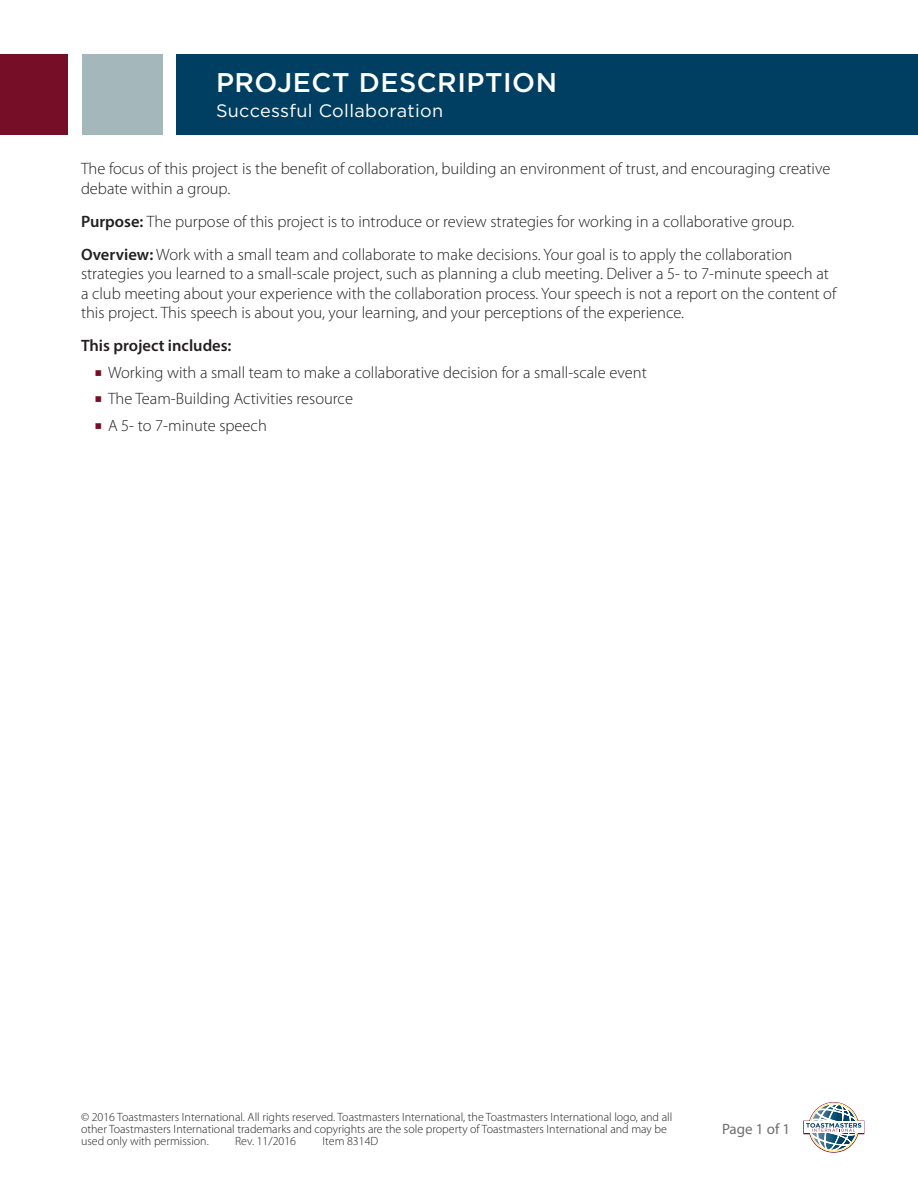
<style>
.page{position:relative;width:918px;height:1188px;background:#fff}
.page>*{position:absolute;margin:0;border:0;box-sizing:border-box;transform-origin:0 0}
.Form_Header{font:500 27px "Gotham";letter-spacing:.02em;color:#fff}
.Form_Subheader{font:18px "Gotham";letter-spacing:.02em;color:#fff}
.Body{font:300 16.5px/19.5px "Myriad Pro";color:#231f20}
.Body-2{font:600 16.5px "Myriad Pro";color:#231f20}
.t1{font:15px "Myriad Pro";color:#6c6d70}
.t2{font:300 12px/12px "Myriad Pro";color:#231f20}
.s1{font-weight:600}
.s2{font-family:"Minion Pro";font-weight:700;font-stretch:condensed;font-size:19.5px;color:#770e28}
</style>
<div class="page">
<svg style="left:803px;top:1102px;width:61px;height:51px"></svg>
<div style="left:82px;top:54px;width:81px;height:81px;background:#a4b7ba"></div>
<div style="left:176px;top:54px;width:742px;height:81px;background:#003f61"></div>
<div style="left:0;top:54px;width:68px;height:81px;background:#770e28"></div>
<p class="Form_Header" style="left:216px;top:65px;width:343px">PROJECT DESCRIPTION</p>
<p class="Form_Subheader" style="left:216px;top:99px;width:229px">Successful Collaboration</p>
<p class="Body" style="left:81px;top:159px;width:751px">The focus of this project is the benefit of collaboration, building an environment of trust, and encouraging creative debate within a group.</p>
<p class="Body" style="left:81px;top:212px;width:715px"><span class="s1">Purpose:</span> The purpose of this project is to introduce or review strategies for working in a collaborative group.</p>
<p class="Body" style="left:81px;top:245px;width:757px"><span class="s1">Overview:</span> Work with a small team and collaborate to make decisions. Your goal is to apply the collaboration strategies you learned to a small-scale project, such as planning a club meeting. Deliver a 5- to 7-minute speech at a club meeting about your experience with the collaboration process. Your speech is not a report on the content of this project. This speech is about you, your learning, and your perceptions of the experience.</p>
<p class="Body-2" style="left:81px;top:335px;width:152px">This project includes:</p>
<p class="Body" style="left:94px;top:363px;width:554px"><span class="s2">■</span> Working with a small team to make a collaborative decision for a small-scale event</p>
<p class="Body" style="left:94px;top:390px;width:260px"><span class="s2">■</span> The Team-Building Activities resource</p>
<p class="Body" style="left:94px;top:416px;width:174px"><span class="s2">■</span> A 5- to 7-minute speech</p>
<p class="t2" style="left:81px;top:1111px;width:593px">© 2016 Toastmasters International. All rights reserved. Toastmasters International, the Toastmasters International logo, and all other Toastmasters International trademarks and copyrights are the sole property of Toastmasters International and may be used only with permission.</p>
<p class="t2" style="left:235px;top:1135px;width:63px">Rev. 11/2016</p>
<p class="t2" style="left:322px;top:1135px;width:57px">Item 8314D</p>
<p class="t1" style="left:722px;top:1120px;width:70px">Page 1 of 1</p>
</div>
